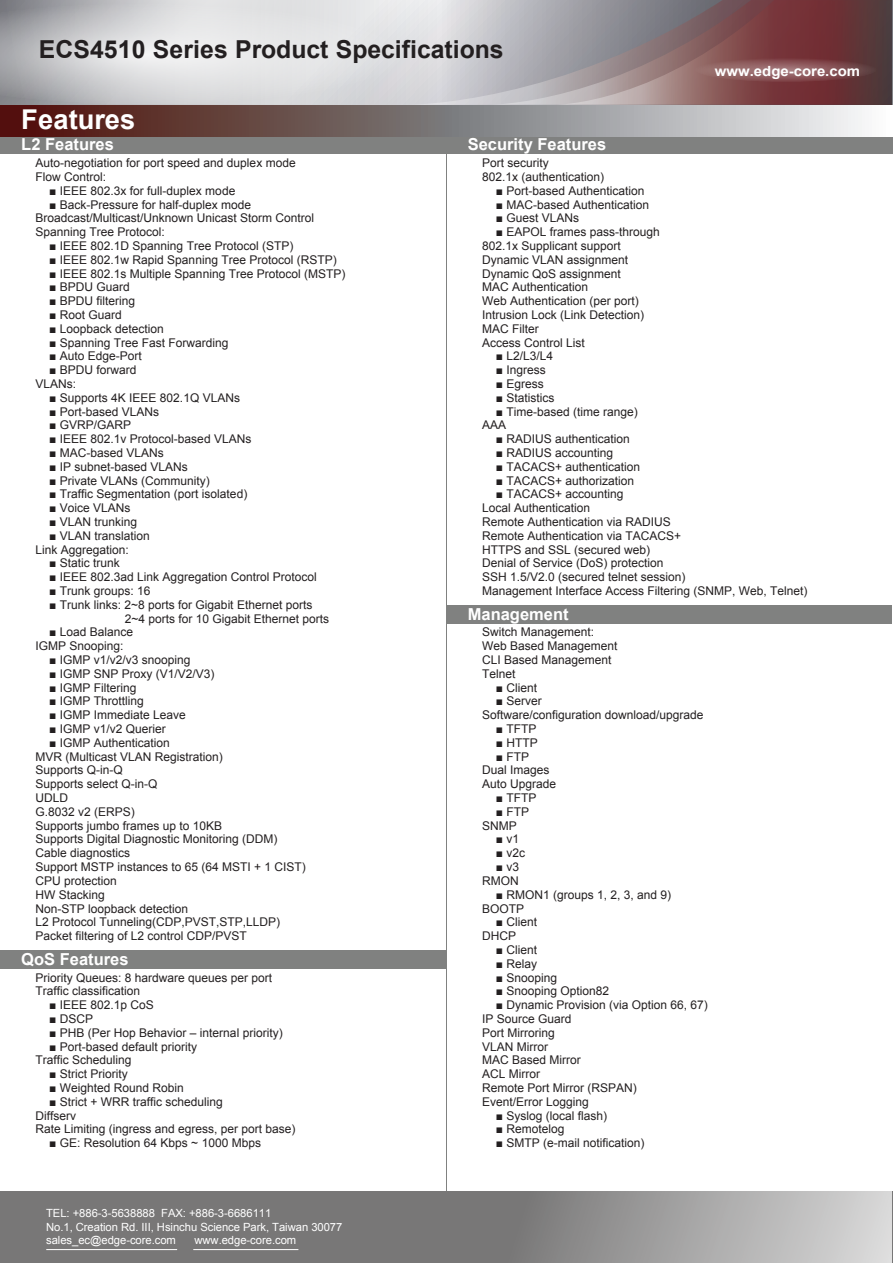
<style>
.page{position:relative;width:893px;height:1263px;background:#fff}
.page>*{position:absolute;margin:0;border:0;box-sizing:border-box;transform-origin:0 0}
.t1{font:700 27.3px "Arial";color:#fff}
.t2{font:700 24.75px "Arial";color:#231f20}
.t3{font:700 16.5px "Arial";color:#fff}
.t4{font:700 14.1px "Arial";color:#fff;scale:1.06 1}
.t5{font:12px/13.8px "Arial";color:#231f20}
.t6{font:11.25px/13.5px "Arial";letter-spacing:-.005em;color:#fff}
</style>
<div class="page">
<hr style="left:446px;top:138px;width:1px;height:1092px;background:#808180">
<div style="left:0;top:950px;width:446px;height:19px;background:#808180"></div>
<div style="left:0;top:135px;width:446px;height:19px;background:#808180"></div>
<div style="left:446px;top:135px;width:447px;height:19px;background:#808180"></div>
<div style="left:446px;top:605px;width:446px;height:19px;background:#808180"></div>
<svg style="left:0;top:105px;width:892px;height:31px;background:#8e7d7c"></svg>
<hr style="left:892px;top:105px;width:1px;height:31px;background:#fff">
<div style="left:0;top:1191px;width:893px;height:72px;background:#787777"></div>
<svg style="left:541px;top:1191px;width:351px;height:72px;background:#acacac"></svg>
<hr style="left:46px;top:1249px;width:131px;height:1px;background:#fff">
<hr style="left:193px;top:1249px;width:105px;height:1px;background:#fff">
<svg style="left:0;top:0;width:403px;height:105px;background:#d4d4d6"></svg>
<svg style="left:409px;top:0;width:81px;height:105px;background:#d7d7da"></svg>
<svg style="left:490px;top:0;width:403px;height:105px;background:#8b6f73"></svg>
<h2 class="t2" style="left:39px;top:32px;width:466px">ECS4510 Series Product Specifications</h2>
<h1 class="t1" style="left:21px;top:102px;width:115px">Features</h1>
<p class="t4" style="left:715px;top:61px;width:139px">www.edge-core.com</p>
<h3 class="t3" style="left:21px;top:134px;width:94px">L2 Features</h3>
<p class="t5" style="left:36px;top:156px;width:262px">Auto-negotiation for port speed and duplex mode<br>Flow Control:</p>
<p class="t5" style="left:49px;top:184px;width:187px">■ IEEE 802.3x for full-duplex mode</p>
<p class="t5" style="left:36px;top:198px;width:280px;text-indent:14px">■ Back-Pressure for half-duplex mode<br>Broadcast/Multicast/Unknown Unicast Storm Control<br>Spanning Tree Protocol:</p>
<p class="t5" style="left:49px;top:239px;width:246px">■ IEEE 802.1D Spanning Tree Protocol (STP)</p>
<p class="t5" style="left:49px;top:253px;width:289px">■ IEEE 802.1w Rapid Spanning Tree Protocol (RSTP)</p>
<p class="t5" style="left:49px;top:267px;width:298px">■ IEEE 802.1s Multiple Spanning Tree Protocol (MSTP)</p>
<p class="t5" style="left:49px;top:280px;width:82px">■ BPDU Guard</p>
<p class="t5" style="left:49px;top:294px;width:87px">■ BPDU filtering</p>
<p class="t5" style="left:49px;top:308px;width:74px">■ Root Guard</p>
<p class="t5" style="left:49px;top:322px;width:116px">■ Loopback detection</p>
<p class="t5" style="left:49px;top:336px;width:181px">■ Spanning Tree Fast Forwarding</p>
<p class="t5" style="left:49px;top:349px;width:94px">■ Auto Edge-Port</p>
<p class="t5" style="left:36px;top:363px;width:103px;text-indent:14px">■ BPDU forward<br>VLANs:</p>
<p class="t5" style="left:49px;top:391px;width:192px">■ Supports 4K IEEE 802.1Q VLANs</p>
<p class="t5" style="left:49px;top:405px;width:111px">■ Port-based VLANs</p>
<p class="t5" style="left:49px;top:418px;width:83px">■ GVRP/GARP</p>
<p class="t5" style="left:49px;top:432px;width:204px">■ IEEE 802.1v Protocol-based VLANs</p>
<p class="t5" style="left:49px;top:446px;width:116px">■ MAC-based VLANs</p>
<p class="t5" style="left:49px;top:460px;width:140px">■ IP subnet-based VLANs</p>
<p class="t5" style="left:49px;top:474px;width:162px">■ Private VLANs (Community)</p>
<p class="t5" style="left:49px;top:487px;width:199px">■ Traffic Segmentation (port isolated)</p>
<p class="t5" style="left:49px;top:501px;width:83px">■ Voice VLANs</p>
<p class="t5" style="left:49px;top:515px;width:89px">■ VLAN trunking</p>
<p class="t5" style="left:36px;top:529px;width:116px;text-indent:14px">■ VLAN translation<br>Link Aggregation:</p>
<p class="t5" style="left:49px;top:556px;width:72px">■ Static trunk</p>
<p class="t5" style="left:49px;top:570px;width:269px">■ IEEE 802.3ad Link Aggregation Control Protocol</p>
<p class="t5" style="left:49px;top:584px;width:103px">■ Trunk groups: 16</p>
<p class="t5" style="left:125px;top:598px;width:206px;text-indent:-75px">■ Trunk links: 2~8 ports for Gigabit Ethernet ports<br>2~4 ports for 10 Gigabit Ethernet ports</p>
<p class="t5" style="left:36px;top:625px;width:99px;text-indent:14px">■ Load Balance<br>IGMP Snooping:</p>
<p class="t5" style="left:49px;top:653px;width:143px">■ IGMP v1/v2/v3 snooping</p>
<p class="t5" style="left:49px;top:667px;width:167px">■ IGMP SNP Proxy (V1/V2/V3)</p>
<p class="t5" style="left:49px;top:681px;width:89px">■ IGMP Filtering</p>
<p class="t5" style="left:49px;top:694px;width:96px">■ IGMP Throttling</p>
<p class="t5" style="left:49px;top:708px;width:138px">■ IGMP Immediate Leave</p>
<p class="t5" style="left:49px;top:722px;width:118px">■ IGMP v1/v2 Querier</p>
<p class="t5" style="left:36px;top:736px;width:272px;text-indent:14px">■ IGMP Authentication<br>MVR (Multicast VLAN Registration)<br>Supports Q-in-Q<br>Supports select Q-in-Q<br>UDLD<br>G.8032 v2 (ERPS)<br>Supports jumbo frames up to 10KB<br>Supports Digital Diagnostic Monitoring (DDM)<br>Cable diagnostics<br>Support MSTP instances to 65 (64 MSTI + 1 CIST)<br>CPU protection<br>HW Stacking<br>Non-STP loopback detection<br>L2 Protocol Tunneling(CDP,PVST,STP,LLDP)<br>Packet filtering of L2 control CDP/PVST</p>
<h3 class="t3" style="left:21px;top:948px;width:109px">QoS Features</h3>
<p class="t5" style="left:36px;top:970px;width:238px">Priority Queues: 8 hardware queues per port<br>Traffic classification</p>
<p class="t5" style="left:49px;top:998px;width:106px">■ IEEE 802.1p CoS</p>
<p class="t5" style="left:49px;top:1012px;width:45px">■ DSCP</p>
<p class="t5" style="left:49px;top:1026px;width:235px">■ PHB (Per Hop Behavior – internal priority)</p>
<p class="t5" style="left:36px;top:1039px;width:163px;text-indent:14px">■ Port-based default priority<br>Traffic Scheduling</p>
<p class="t5" style="left:49px;top:1067px;width:80px">■ Strict Priority</p>
<p class="t5" style="left:49px;top:1081px;width:136px">■ Weighted Round Robin</p>
<p class="t5" style="left:36px;top:1095px;width:262px;text-indent:14px">■ Strict + WRR traffic scheduling<br>Diffserv<br>Rate Limiting (ingress and egress, per port base)</p>
<p class="t5" style="left:49px;top:1136px;width:213px">■ GE: Resolution 64 Kbps ~ 1000 Mbps</p>
<p class="t6" style="left:46px;top:1207px;width:298px">TEL: +886-3-5638888 FAX: +886-3-6686111<br>No.1, Creation Rd. III, Hsinchu Science Park, Taiwan 30077 sales_ec@edge-core.com</p>
<p class="t6" style="left:46px;top:1210px;width:298px">TEL: +886-3-5638888 FAX: +886-3-6686111<br>No.1, Creation Rd. III, Hsinchu Science Park, Taiwan 30077 sales_ec@edge-core.com</p>
<p class="t6" style="left:194px;top:1234px;width:103px">www.edge-core.com</p>
<p class="t6" style="left:194px;top:1237px;width:103px">www.edge-core.com</p>
<h3 class="t3" style="left:468px;top:134px;width:140px">Security Features</h3>
<p class="t5" style="left:482px;top:156px;width:124px">Port security<br>802.1x (authentication)</p>
<p class="t5" style="left:496px;top:184px;width:150px">■ Port-based Authentication</p>
<p class="t5" style="left:496px;top:198px;width:155px">■ MAC-based Authentication</p>
<p class="t5" style="left:496px;top:211px;width:85px">■ Guest VLANs</p>
<p class="t5" style="left:482px;top:225px;width:179px;text-indent:14px">■ EAPOL frames pass-through<br>802.1x Supplicant support<br>Dynamic VLAN assignment<br>Dynamic QoS assignment<br>MAC Authentication<br>Web Authentication (per port)<br>Intrusion Lock (Link Detection)<br>MAC Filter<br>Access Control List</p>
<p class="t5" style="left:496px;top:349px;width:59px">■ L2/L3/L4</p>
<p class="t5" style="left:496px;top:363px;width:51px">■ Ingress</p>
<p class="t5" style="left:496px;top:377px;width:49px">■ Egress</p>
<p class="t5" style="left:496px;top:391px;width:60px">■ Statistics</p>
<p class="t5" style="left:482px;top:405px;width:157px;text-indent:14px">■ Time-based (time range)<br>AAA</p>
<p class="t5" style="left:496px;top:432px;width:135px">■ RADIUS authentication</p>
<p class="t5" style="left:496px;top:446px;width:119px">■ RADIUS accounting</p>
<p class="t5" style="left:496px;top:460px;width:146px">■ TACACS+ authentication</p>
<p class="t5" style="left:496px;top:474px;width:140px">■ TACACS+ authorization</p>
<p class="t5" style="left:482px;top:487px;width:327px;text-indent:14px">■ TACACS+ accounting<br>Local Authentication<br>Remote Authentication via RADIUS<br>Remote Authentication via TACACS+<br>HTTPS and SSL (secured web)<br>Denial of Service (DoS) protection<br>SSH 1.5/V2.0 (secured telnet session)<br>Management Interface Access Filtering (SNMP, Web, Telnet)</p>
<h3 class="t3" style="left:468px;top:603px;width:102px">Management</h3>
<p class="t5" style="left:482px;top:625px;width:137px">Switch Management:<br>Web Based Management<br>CLI Based Management<br>Telnet</p>
<p class="t5" style="left:496px;top:681px;width:43px">■ Client</p>
<p class="t5" style="left:482px;top:694px;width:223px;text-indent:14px">■ Server<br>Software/configuration download/upgrade</p>
<p class="t5" style="left:496px;top:722px;width:42px">■ TFTP</p>
<p class="t5" style="left:496px;top:736px;width:43px">■ HTTP</p>
<p class="t5" style="left:482px;top:750px;width:76px;text-indent:14px">■ FTP<br>Dual Images<br>Auto Upgrade</p>
<p class="t5" style="left:496px;top:791px;width:42px">■ TFTP</p>
<p class="t5" style="left:482px;top:805px;width:49px;text-indent:14px">■ FTP<br>SNMP</p>
<p class="t5" style="left:496px;top:832px;width:25px">■ v1</p>
<p class="t5" style="left:496px;top:846px;width:31px">■ v2c</p>
<p class="t5" style="left:482px;top:860px;width:39px;text-align:right">■ v3<br>RMON</p>
<p class="t5" style="left:482px;top:888px;width:191px;text-indent:14px">■ RMON1 (groups 1, 2, 3, and 9)<br>BOOTP</p>
<p class="t5" style="left:482px;top:915px;width:57px;text-indent:14px">■ Client<br>DHCP</p>
<p class="t5" style="left:496px;top:943px;width:43px">■ Client</p>
<p class="t5" style="left:496px;top:957px;width:43px">■ Relay</p>
<p class="t5" style="left:496px;top:970px;width:63px">■ Snooping</p>
<p class="t5" style="left:496px;top:984px;width:115px">■ Snooping Option82</p>
<p class="t5" style="left:482px;top:998px;width:227px;text-indent:14px">■ Dynamic Provision (via Option 66, 67)<br>IP Source Guard<br>Port Mirroring<br>VLAN Mirror<br>MAC Based Mirror<br>ACL Mirror<br>Remote Port Mirror (RSPAN)<br>Event/Error Logging</p>
<p class="t5" style="left:496px;top:1108px;width:113px">■ Syslog (local flash)</p>
<p class="t5" style="left:496px;top:1122px;width:70px">■ Remotelog</p>
<p class="t5" style="left:496px;top:1136px;width:150px">■ SMTP (e-mail notification)</p>
</div>
